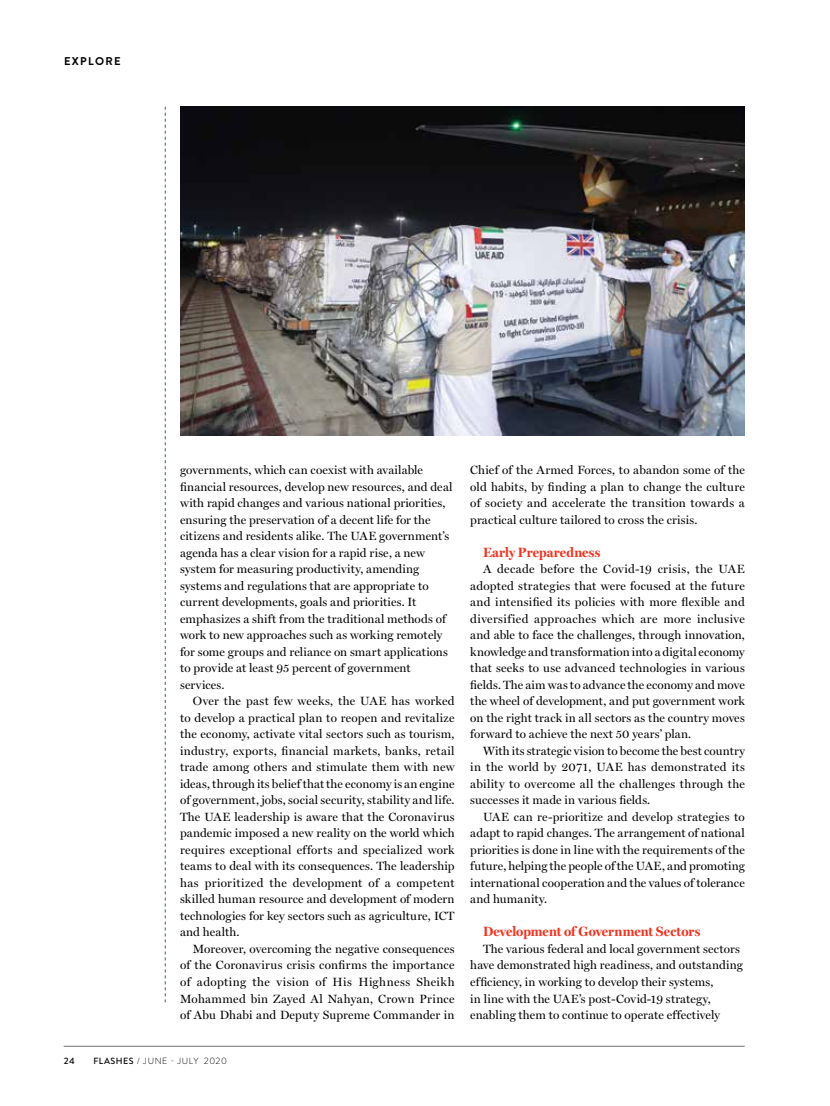
<style>
.page{position:relative;width:830px;height:1106px;background:#fff}
.page>*{position:absolute;margin:0;border:0;box-sizing:border-box;transform-origin:0 0}
.t1{font:700 13.5px "Miller Display";letter-spacing:.01em;color:#ee3523}
.t2{font:12px/16.5px "Miller Display";letter-spacing:.01em;color:#000;text-align:justify}
.t3{font:700 11.25px "Brandon Text";letter-spacing:.12em;color:#000}
.t4{font:300 9px "Brandon Text";letter-spacing:.07em;color:#000}
.t5{font:500 9px "Brandon Text";color:#000}
.s1{font-weight:500}
</style>
<div class="page">
<hr style="left:64px;top:1046px;width:680px;height:1px;background:#6d6e71">
<svg style="left:165px;top:107px;width:1px;height:895px"></svg>
<img style="left:180px;top:107px;width:564px;height:328px">
<p class="t3" style="left:64px;top:53px;width:58px">EXPLORE</p>
<p class="t2" style="left:180px;top:462px;width:274px;text-align:left">governments, which can coexist with available financial resources, develop new resources, and deal with rapid changes and various national priorities, ensuring the preservation of a decent life for the citizens and residents alike. The UAE government’s agenda has a clear vision for a rapid rise, a new system for measuring productivity, amending systems and regulations that are appropriate to current developments, goals and priorities. It emphasizes a shift from the traditional methods of work to new approaches such as working remotely for some groups and reliance on smart applications to provide at least 95 percent of government services.</p>
<p class="t2" style="left:180px;top:693px;width:276px;text-indent:13px">Over the past few weeks, the UAE has worked to develop a practical plan to reopen and revitalize the economy, activate vital sectors such as tourism, industry, exports, financial markets, banks, retail trade among others and stimulate them with new ideas, through its belief that the economy is an engine of government, jobs, social security, stability and life.<br>The UAE leadership is aware that the Coronavirus pandemic imposed a new reality on the world which requires exceptional efforts and specialized work teams to deal with its consequences. The leadership has prioritized the development of a competent skilled human resource and development of modern technologies for key sectors such as agriculture, ICT and health.</p>
<p class="t2" style="left:180px;top:940px;width:276px;text-indent:13px">Moreover, overcoming the negative consequences of the Coronavirus crisis confirms the importance of adopting the vision of His Highness Sheikh Mohammed bin Zayed Al Nahyan, Crown Prince of Abu Dhabi and Deputy Supreme Commander in</p>
<p class="t5" style="left:64px;top:1054px;width:13px">24</p>
<p class="t4" style="left:93px;top:1054px;width:135px"><span class="s1">FLASHES</span> / JUNE - JULY 2020</p>
<p class="t2" style="left:470px;top:462px;width:276px">Chief of the Armed Forces, to abandon some of the old habits, by finding a plan to change the culture of society and accelerate the transition towards a practical culture tailored to cross the crisis.</p>
<p class="t1" style="left:483px;top:544px;width:119px">Early Preparedness</p>
<p class="t2" style="left:470px;top:561px;width:276px;text-indent:13px">A decade before the Covid-19 crisis, the UAE adopted strategies that were focused at the future and intensified its policies with more flexible and diversified approaches which are more inclusive and able to face the challenges, through innovation, knowledge and transformation into a digital economy that seeks to use advanced technologies in various fields. The aim was to advance the economy and move the wheel of development, and put government work on the right track in all sectors as the country moves forward to achieve the next 50 years’ plan.</p>
<p class="t2" style="left:470px;top:742px;width:276px;text-indent:13px">With its strategic vision to become the best country in the world by 2071, UAE has demonstrated its ability to overcome all the challenges through the successes it made in various fields.</p>
<p class="t2" style="left:470px;top:808px;width:276px;text-indent:13px">UAE can re-prioritize and develop strategies to adapt to rapid changes. The arrangement of national priorities is done in line with the requirements of the future, helping the people of the UAE, and promoting international cooperation and the values of tolerance and humanity.</p>
<p class="t1" style="left:483px;top:923px;width:219px">Development of Government Sectors</p>
<p class="t2" style="left:470px;top:940px;width:274px;text-align:left;text-indent:13px">The various federal and local government sectors have demonstrated high readiness, and outstanding efficiency, in working to develop their systems,<br>in line with the UAE’s post-Covid-19 strategy, enabling them to continue to operate effectively</p>
</div>
